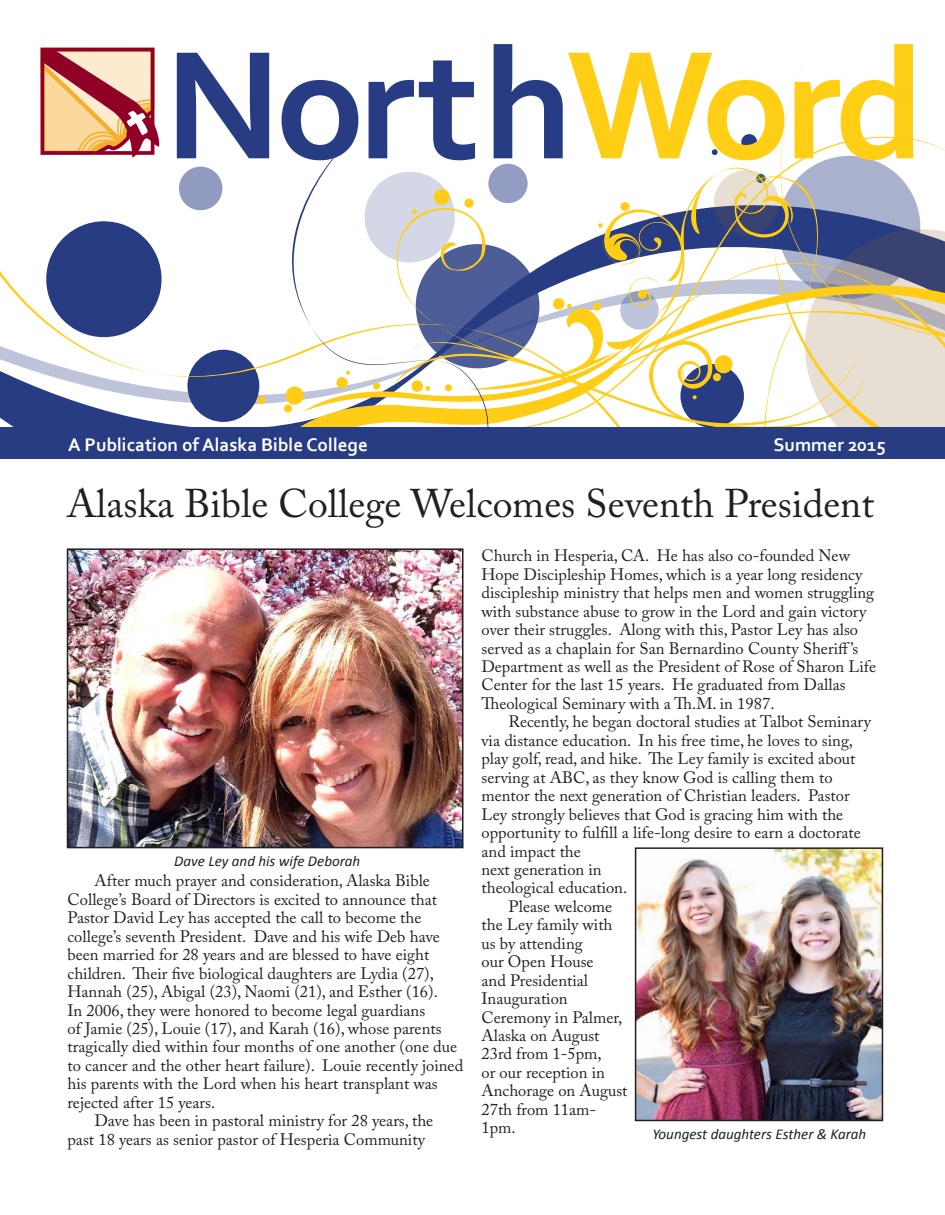
<style>
.page{position:relative;width:945px;height:1215px;background:#fff}
.page>*{position:absolute;margin:0;border:0;box-sizing:border-box;transform-origin:0 0}
.t1{font:700 161.55px "Corbel";letter-spacing:-.04em;color:#273c83}
.t2{font:39.75px "Adobe Caslon Pro";color:#221f1f}
.t3{font:700 19.2px "Corbel";color:#fff}
.t4{font:16.5px/18.5px "Adobe Caslon Pro";color:#221f1f}
.t5{font:italic 15px "Calibri";color:#221f1f}
.s1{color:#ffce15}
</style>
<div class="page">
<div style="left:179px;top:167px;width:43px;height:43px;background:#909bbf;border-radius:50%"></div>
<div style="left:46px;top:221px;width:116px;height:116px;background:#273c83;border-radius:50%"></div>
<svg style="left:0;top:255px;width:248px;height:173px"></svg>
<svg style="left:711px;top:63px;width:234px;height:119px"></svg>
<svg style="left:503px;top:159px;width:276px;height:23px"></svg>
<svg style="left:503px;top:182px;width:442px;height:246px"></svg>
<div style="left:620px;top:202px;width:10px;height:9px;background:#ffcd15;border-radius:50%"></div>
<svg style="left:712px;top:149px;width:6px;height:6px"></svg>
<div style="left:741px;top:134px;width:16px;height:16px;background:#273c83;border-radius:50%"></div>
<svg style="left:248px;top:138px;width:255px;height:290px"></svg>
<svg style="left:40px;top:47px;width:119px;height:110px;background:#d89683"></svg>
<div style="left:0;top:428px;width:945px;height:31px;background:#273c83"></div>
<img style="left:70px;top:551px;width:391px;height:294px">
<div style="left:67px;top:548px;width:397px;height:300px;border:2px solid #221f1f"></div>
<img style="left:638px;top:850px;width:242px;height:268px">
<div style="left:635px;top:847px;width:248px;height:274px;border:2px solid #221f1f"></div>
<h1 class="t1" style="left:164px;top:42px;width:762px">North<span class="s1">Word</span></h1>
<p class="t3" style="left:68px;top:437px;width:301px">A Publication of Alaska Bible College</p>
<p class="t3" style="left:774px;top:437px;width:114px">Summer 2015</p>
<h2 class="t2" style="left:67px;top:487px;width:809px">Alaska Bible College Welcomes Seventh President</h2>
<p class="t5" style="left:174px;top:856px;width:187px">Dave Ley and his wife Deborah</p>
<p class="t4" style="left:94px;top:873px;width:337px">After much prayer and consideration, Alaska Bible</p>
<p class="t4" style="left:68px;top:892px;width:371px">College’s Board of Directors is excited to announce that</p>
<p class="t4" style="left:68px;top:910px;width:356px">Pastor David Ley has accepted the call to become the</p>
<p class="t4" style="left:68px;top:929px;width:374px">college’s seventh President. Dave and his wife Deb have</p>
<p class="t4" style="left:68px;top:947px;width:363px">been married for 28 years and are blessed to have eight</p>
<p class="t4" style="left:68px;top:966px;width:368px">children. Their five biological daughters are Lydia (27),</p>
<p class="t4" style="left:68px;top:984px;width:372px">Hannah (25), Abigal (23), Naomi (21), and Esther (16).</p>
<p class="t4" style="left:68px;top:1002px;width:359px">In 2006, they were honored to become legal guardians</p>
<p class="t4" style="left:68px;top:1021px;width:376px">of Jamie (25), Louie (17), and Karah (16), whose parents</p>
<p class="t4" style="left:68px;top:1039px;width:391px">tragically died within four months of one another (one due</p>
<p class="t4" style="left:68px;top:1058px;width:397px">to cancer and the other heart failure). Louie recently joined</p>
<p class="t4" style="left:68px;top:1076px;width:372px">his parents with the Lord when his heart transplant was</p>
<p class="t4" style="left:68px;top:1095px;width:149px">rejected after 15 years.</p>
<p class="t4" style="left:94px;top:1113px;width:340px">Dave has been in pastoral ministry for 28 years, the</p>
<p class="t4" style="left:68px;top:1132px;width:359px">past 18 years as senior pastor of Hesperia Community</p>
<p class="t4" style="left:482px;top:548px;width:396px">Church in Hesperia, CA. He has also co-founded New Hope Discipleship Homes, which is a year long residency discipleship ministry that helps men and women struggling with substance abuse to grow in the Lord and gain victory over their struggles. Along with this, Pastor Ley has also served as a chaplain for San Bernardino County Sheriff’s Department as well as the President of Rose of Sharon Life Center for the last 15 years. He graduated from Dallas Theological Seminary with a Th.M. in 1987.</p>
<p class="t4" style="left:508px;top:714px;width:364px">Recently, he began doctoral studies at Talbot Seminary</p>
<p class="t4" style="left:482px;top:733px;width:373px">via distance education. In his free time, he loves to sing,</p>
<p class="t4" style="left:482px;top:751px;width:376px">play golf, read, and hike. The Ley family is excited about</p>
<p class="t4" style="left:482px;top:770px;width:353px">serving at ABC, as they know God is calling them to</p>
<p class="t4" style="left:482px;top:788px;width:370px">mentor the next generation of Christian leaders. Pastor</p>
<p class="t4" style="left:482px;top:806px;width:363px">Ley strongly believes that God is gracing him with the</p>
<p class="t4" style="left:482px;top:825px;width:381px">opportunity to fulfill a life-long desire to earn a doctorate</p>
<p class="t4" style="left:482px;top:843px;width:101px">and impact the</p>
<p class="t4" style="left:482px;top:862px;width:122px">next generation in</p>
<p class="t4" style="left:482px;top:880px;width:147px">theological education.</p>
<p class="t4" style="left:508px;top:899px;width:105px">Please welcome</p>
<p class="t4" style="left:482px;top:917px;width:133px">the Ley family with</p>
<p class="t4" style="left:482px;top:936px;width:103px">us by attending</p>
<p class="t4" style="left:482px;top:954px;width:114px">our Open House</p>
<p class="t4" style="left:482px;top:973px;width:108px">and Presidential</p>
<p class="t4" style="left:482px;top:991px;width:88px">Inauguration</p>
<p class="t4" style="left:482px;top:1009px;width:142px">Ceremony in Palmer,</p>
<p class="t4" style="left:482px;top:1028px;width:120px">Alaska on August</p>
<p class="t4" style="left:482px;top:1046px;width:122px">23rd from 1-5pm,</p>
<p class="t4" style="left:482px;top:1065px;width:125px">or our reception in</p>
<p class="t4" style="left:482px;top:1083px;width:148px">Anchorage on August</p>
<p class="t4" style="left:482px;top:1102px;width:116px">27th from 11am-</p>
<p class="t4" style="left:482px;top:1120px;width:36px">1pm.</p>
<p class="t5" style="left:652px;top:1129px;width:215px">Youngest daughters Esther &amp; Karah</p>
</div>
